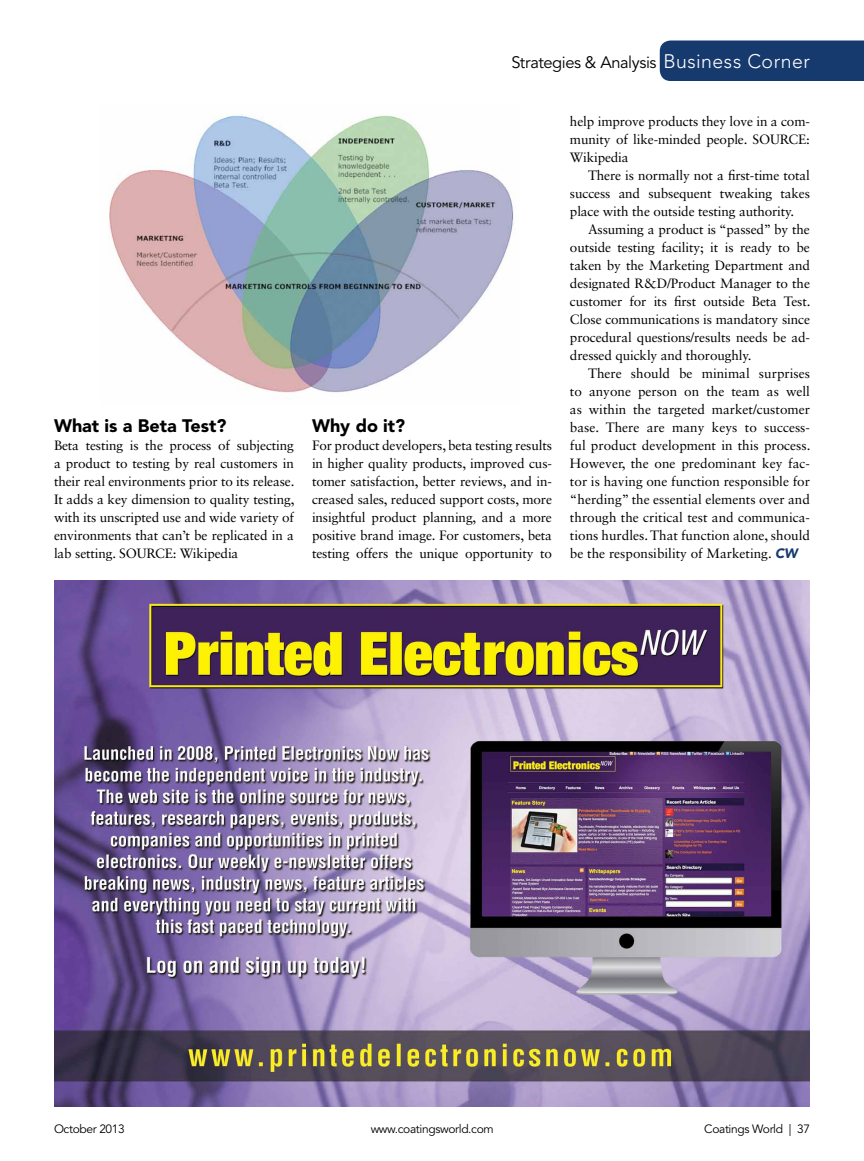
<style>
.page{position:relative;width:864px;height:1161px;background:#fff}
.page>*{position:absolute;margin:0;border:0;box-sizing:border-box;transform-origin:0 0}
.t1{font:900 18px "Avenir LT Std";color:#000}
.t2{font:16.5px "Avenir LT Std";letter-spacing:-.025em;color:#000}
.t3{font:13.5px/18px "Sabon LT Std";letter-spacing:-.01em;color:#000;text-align:justify}
.t4{font:12px "Avenir LT Std";letter-spacing:-.03em;color:#000}
.s1{font-weight:300;font-size:19.5px;color:#fff}
.s2{font-family:"Avenir LT Std";font-weight:900;font-style:italic;color:#173a6e}
</style>
<div class="page">
<div style="left:660px;top:40px;width:204px;height:41px;background:#173a6e"></div>
<img style="left:109px;top:114px;width:405px;height:285px">
<img style="left:54px;top:580px;width:756px;height:527px">
<h1 class="t1" style="left:54px;top:415px;width:174px">What is a Beta Test?</h1>
<p class="t3" style="left:54px;top:436px;width:242px">Beta testing is the process of subjecting a product to testing by real customers in their real environments prior to its release.<br>It adds a key dimension to quality testing, with its unscripted use and wide variety of environments that can’t be replicated in a lab setting. SOURCE: Wikipedia</p>
<p class="t2" style="left:511px;top:53px;width:300px">Strategies &amp; Analysis <span class="s1">Business Corner</span></p>
<h1 class="t1" style="left:312px;top:415px;width:95px">Why do it?</h1>
<p class="t3" style="left:312px;top:436px;width:242px">For product developers, beta testing results in higher quality products, improved cus&shy;tomer satisfaction, better reviews, and in&shy;creased sales, reduced support costs, more insightful product planning, and a more positive brand image. For customers, beta testing offers the unique opportunity to</p>
<p class="t3" style="left:570px;top:112px;width:241px">help improve products they love in a com&shy;munity of like-minded people. SOURCE:<br>Wikipedia</p>
<p class="t3" style="left:570px;top:166px;width:241px;text-indent:18px">There is normally not a first-time total success and subsequent tweaking takes place with the outside testing authority.</p>
<p class="t3" style="left:570px;top:220px;width:242px;text-indent:18px">Assuming a product is “passed” by the outside testing facility; it is ready to be taken by the Marketing Department and designated R&amp;D/Product Manager to the customer for its first outside Beta Test.<br>Close communications is mandatory since procedural questions/results needs be ad&shy;dressed quickly and thoroughly.</p>
<p class="t3" style="left:570px;top:364px;width:242px;text-indent:18px">There should be minimal surprises to anyone person on the team as well as within the targeted market/customer base. There are many keys to success&shy;ful product development in this process.<br>However, the one predominant key fac&shy;tor is having one function responsible for “herding” the essential elements over and through the critical test and communica&shy;tions hurdles. That function alone, should be the responsibility of Marketing. <span class="s2">CW</span></p>
<p class="t4" style="left:54px;top:1122px;width:72px">October 2013</p>
<p class="t4" style="left:371px;top:1122px;width:125px">www.coatingsworld.com</p>
<p class="t4" style="left:704px;top:1122px;width:107px">Coatings World | 37</p>
</div>
